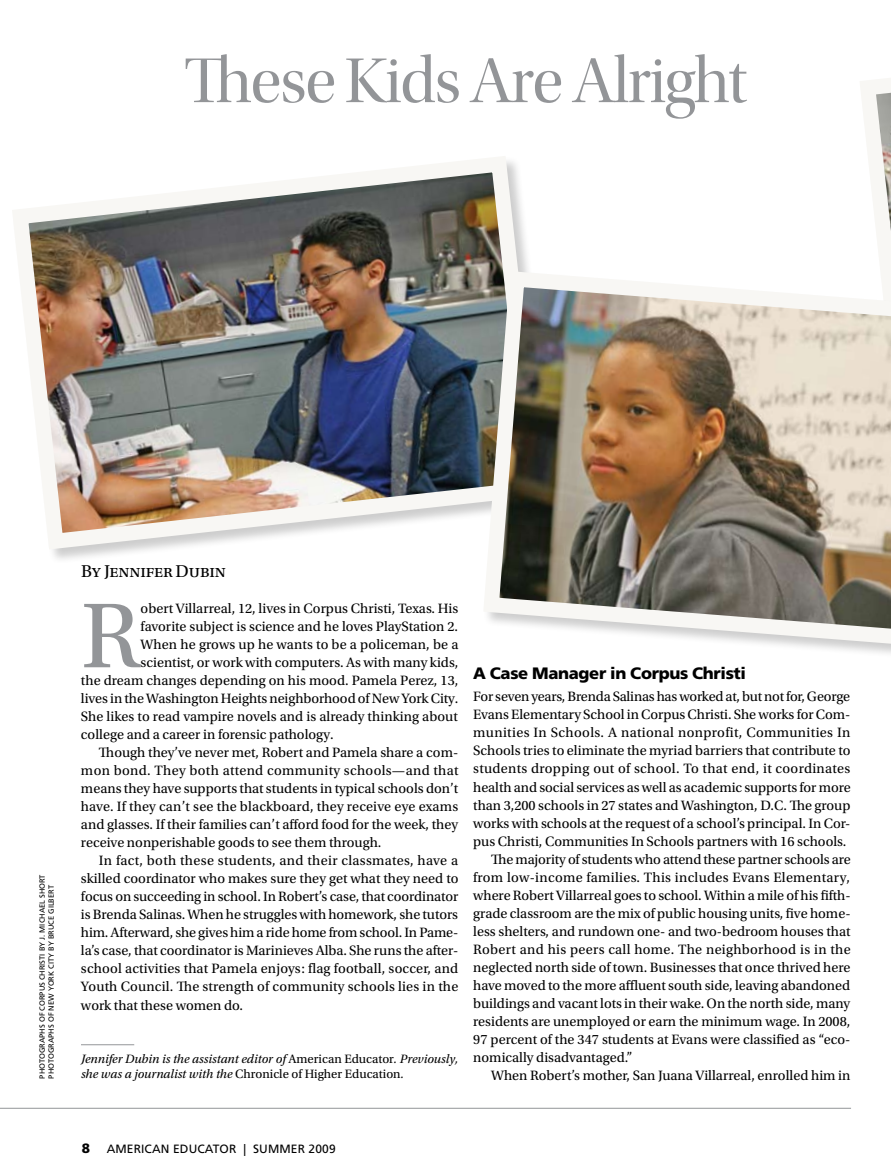
<style>
.page{position:relative;width:891px;height:1176px;background:#fff}
.page>*{position:absolute;margin:0;border:0;box-sizing:border-box;transform-origin:0 0}
.t1{font:96.9px "Utopia Std";color:#939598}
.t2{font:66px "Utopia Std Disp";letter-spacing:-.02em;color:#939598}
.t3{font:18px "Utopia Std";letter-spacing:-.01em;color:#000}
.t4{font:900 16.5px "Frutiger LT Std";letter-spacing:-.02em;color:#000}
.t5{font:14.25px "Utopia Std";color:#000}
.t6{font:italic 12.75px "Utopia Std";color:#000}
.t7{font:12.75px "Utopia Std";color:#000}
.t8{font:12px "Frutiger LT Std";letter-spacing:.01em;color:#000}
.t9{font:7.5px "Frutiger LT Std";color:#000}
.s1{font-style:normal}
.s2{font-style:italic}
.s3{font-weight:900;font-size:13.5px}
</style>
<div class="page">
<hr style="left:0;top:1107px;width:851px;height:1px;background:#939598">
<svg style="left:860px;top:78px;width:31px;height:185px"></svg>
<hr style="left:81px;top:1044px;width:53px;height:1px;background:#939598">
<img style="left:12px;top:156px;width:515px;height:401px">
<img style="left:475px;top:263px;width:416px;height:391px">
<h2 class="t2" style="left:184px;top:46px;width:565px">These Kids Are Alright</h2>
<p class="t9" style="left:38px;top:1078px;width:205px;rotate:-90deg">photographsofcorpuschristiby J. michaelshort</p>
<p class="t9" style="left:47px;top:1078px;width:194px;rotate:-90deg">photographsofnew yorkcity by brucegilbert</p>
<p class="t3" style="left:81px;top:561px;width:147px">By Jennifer Dubin</p>
<h1 class="t1" style="left:81px;top:583px;width:61px">R</h1>
<p class="t5" style="left:141px;top:600px;width:319px">obert Villarreal, 12, lives in Corpus Christi, Texas. His</p>
<p class="t5" style="left:141px;top:618px;width:319px">favorite subject is science and he loves PlayStation 2.</p>
<p class="t5" style="left:141px;top:636px;width:319px">When he grows up he wants to be a policeman, be a</p>
<p class="t5" style="left:141px;top:654px;width:319px">scientist, or work with computers. As with many kids,</p>
<p class="t5" style="left:81px;top:672px;width:379px">the dream changes depending on his mood. Pamela Perez, 13,</p>
<p class="t5" style="left:81px;top:690px;width:379px">lives in the Washington Heights neighborhood of New York City.</p>
<p class="t5" style="left:81px;top:708px;width:378px">She likes to read vampire novels and is already thinking about</p>
<p class="t5" style="left:81px;top:726px;width:254px">college and a career in forensic pathology.</p>
<p class="t5" style="left:99px;top:744px;width:361px">Though they’ve never met, Robert and Pamela share a com-</p>
<p class="t5" style="left:81px;top:762px;width:379px">mon bond. They both attend community schools—and that</p>
<p class="t5" style="left:81px;top:780px;width:379px">means they have supports that students in typical schools don’t</p>
<p class="t5" style="left:81px;top:798px;width:379px">have. If they can’t see the blackboard, they receive eye exams</p>
<p class="t5" style="left:81px;top:816px;width:379px">and glasses. If their families can’t afford food for the week, they</p>
<p class="t5" style="left:81px;top:834px;width:302px">receive nonperishable goods to see them through.</p>
<p class="t5" style="left:99px;top:852px;width:361px">In fact, both these students, and their classmates, have a</p>
<p class="t5" style="left:81px;top:870px;width:379px">skilled coordinator who makes sure they get what they need to</p>
<p class="t5" style="left:81px;top:888px;width:379px">focus on succeeding in school. In Robert’s case, that coordinator</p>
<p class="t5" style="left:81px;top:906px;width:379px">is Brenda Salinas. When he struggles with homework, she tutors</p>
<p class="t5" style="left:81px;top:924px;width:379px">him. Afterward, she gives him a ride home from school. In Pame-</p>
<p class="t5" style="left:81px;top:942px;width:379px">la’s case, that coordinator is Marinieves Alba. She runs the after-</p>
<p class="t5" style="left:81px;top:960px;width:379px">school activities that Pamela enjoys: flag football, soccer, and</p>
<p class="t5" style="left:81px;top:978px;width:379px">Youth Council. The strength of community schools lies in the</p>
<p class="t5" style="left:81px;top:996px;width:163px">work that these women do.</p>
<p class="t6" style="left:81px;top:1051px;width:379px">Jennifer Dubin is the assistant editor of <span class="s1">American Educator</span>. Previously,</p>
<p class="t7" style="left:81px;top:1066px;width:324px"><span class="s2">she was a journalist with the</span> Chronicle of Higher Education<span class="s2">.</span></p>
<p class="t4" style="left:473px;top:663px;width:274px">A Case Manager in Corpus Christi</p>
<p class="t5" style="left:473px;top:689px;width:378px">For seven years, Brenda Salinas has worked at, but not for, George</p>
<p class="t5" style="left:473px;top:707px;width:379px">Evans Elementary School in Corpus Christi. She works for Com-</p>
<p class="t5" style="left:473px;top:725px;width:379px">munities In Schools. A national nonprofit, Communities In</p>
<p class="t5" style="left:473px;top:743px;width:379px">Schools tries to eliminate the myriad barriers that contribute to</p>
<p class="t5" style="left:473px;top:761px;width:379px">students dropping out of school. To that end, it coordinates</p>
<p class="t5" style="left:473px;top:779px;width:379px">health and social services as well as academic supports for more</p>
<p class="t5" style="left:473px;top:797px;width:379px">than 3,200 schools in 27 states and Washington, D.C. The group</p>
<p class="t5" style="left:473px;top:815px;width:379px">works with schools at the request of a school’s principal. In Cor-</p>
<p class="t5" style="left:473px;top:833px;width:375px">pus Christi, Communities In Schools partners with 16 schools.</p>
<p class="t5" style="left:491px;top:851px;width:361px">The majority of students who attend these partner schools are</p>
<p class="t5" style="left:473px;top:869px;width:378px">from low-income families. This includes Evans Elementary,</p>
<p class="t5" style="left:473px;top:887px;width:379px">where Robert Villarreal goes to school. Within a mile of his fifth-</p>
<p class="t5" style="left:473px;top:905px;width:379px">grade classroom are the mix of public housing units, five home-</p>
<p class="t5" style="left:473px;top:923px;width:379px">less shelters, and rundown one- and two-bedroom houses that</p>
<p class="t5" style="left:473px;top:941px;width:379px">Robert and his peers call home. The neighborhood is in the</p>
<p class="t5" style="left:473px;top:959px;width:379px">neglected north side of town. Businesses that once thrived here</p>
<p class="t5" style="left:473px;top:977px;width:379px">have moved to the more affluent south side, leaving abandoned</p>
<p class="t5" style="left:473px;top:995px;width:379px">buildings and vacant lots in their wake. On the north side, many</p>
<p class="t5" style="left:473px;top:1013px;width:379px">residents are unemployed or earn the minimum wage. In 2008,</p>
<p class="t5" style="left:473px;top:1031px;width:379px">97 percent of the 347 students at Evans were classified as “eco-</p>
<p class="t5" style="left:473px;top:1049px;width:161px">nomically disadvantaged.”</p>
<p class="t5" style="left:491px;top:1067px;width:361px">When Robert’s mother, San Juana Villarreal, enrolled him in</p>
<p class="t8" style="left:82px;top:1141px;width:255px"><span class="s3">8</span> AMERICAN EDUCATOR | SUMMER 2009</p>
</div>
